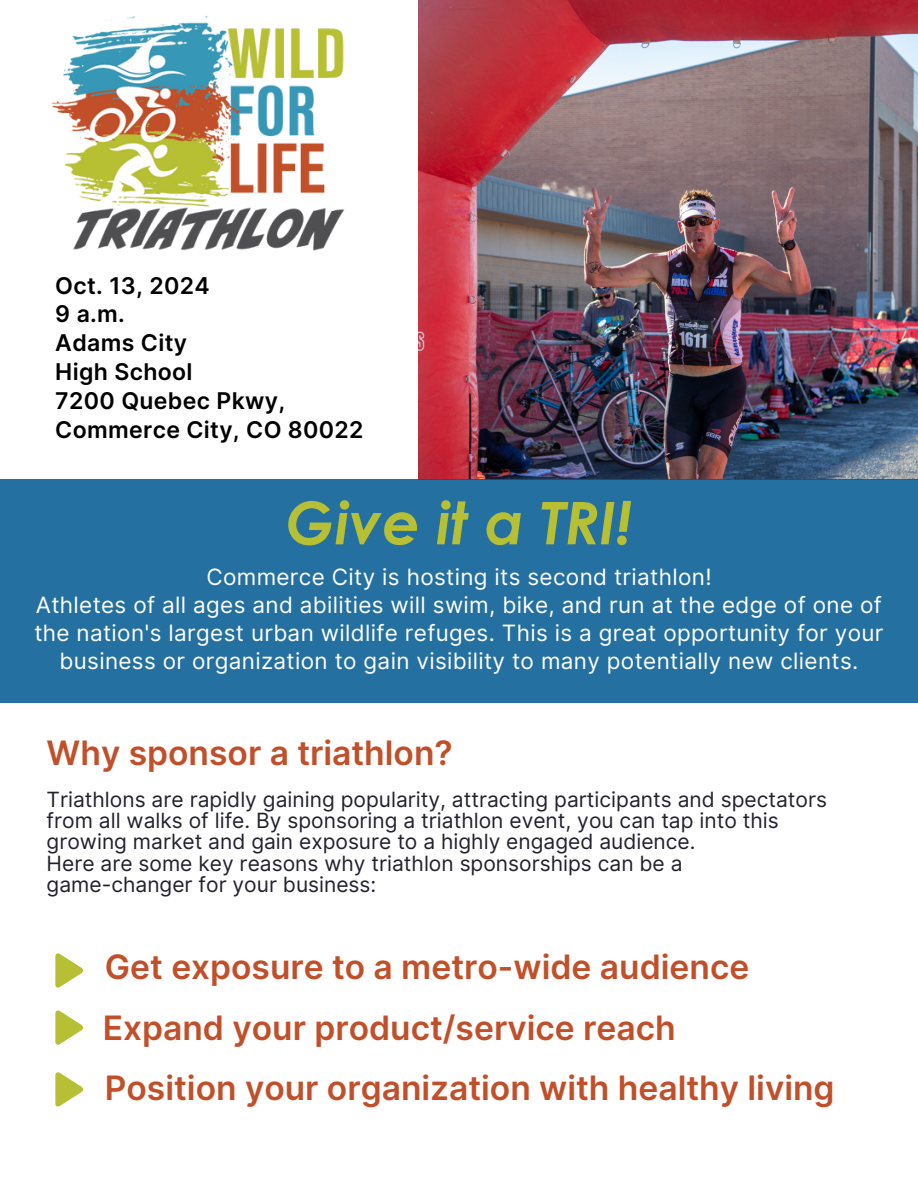
<style>
.page{position:relative;width:918px;height:1188px;background:#fff}
.page>*{position:absolute;margin:0;border:0;box-sizing:border-box;transform-origin:0 0}
.t1{font:italic 700 58.95px "Century Gothic";color:#b7bf34}
.t2{font:600 33.6px "Inter";color:#c1502a}
.t3{font:600 23.1px/28.8px "Inter";letter-spacing:.015em;color:#000}
.t4{font:22.5px/28.2px "Inter";letter-spacing:.015em;color:#fff;text-align:center}
.t5{font:21px/21.3px "Inter";color:#23212c}
</style>
<div class="page">
<img style="left:419px;top:0;width:499px;height:479px">
<div style="left:0;top:479px;width:918px;height:224px;background:#2470a0"></div>
<svg style="left:55px;top:953px;width:28px;height:35px"></svg>
<svg style="left:55px;top:1072px;width:28px;height:35px"></svg>
<svg style="left:55px;top:1010px;width:28px;height:35px"></svg>
<img style="left:52px;top:15px;width:293px;height:236px">
<p class="t3" style="left:55px;top:271px;width:310px">Oct. 13, 2024<br>9 a.m.<br>Adams City<br>High School<br>7200 Quebec Pkwy,<br>Commerce City, CO 80022</p>
<h3 class="t1" style="left:286px;top:485px;width:348px">Give it a TRI!</h3>
<h2 class="t4" style="left:206px;top:562px;width:507px">Commerce City is hosting its second triathlon!</h2>
<p class="t4" style="left:34px;top:590px;width:851px">Athletes of all ages and abilities will swim, bike, and run at the edge of one of the nation's largest urban wildlife refuges. This is a great opportunity for your business or organization to gain visibility to many potentially new clients.</p>
<p class="t2" style="left:47px;top:732px;width:408px">Why sponsor a triathlon?</p>
<h1 class="t5" style="left:47px;top:788px;width:782px">Triathlons are rapidly gaining popularity, attracting participants and spectators from all walks of life. By sponsoring a triathlon event, you can tap into this growing market and gain exposure to a highly engaged audience.</h1>
<p class="t5" style="left:47px;top:853px;width:637px">Here are some key reasons why triathlon sponsorships can be a</p>
<p class="t5" style="left:47px;top:874px;width:331px">game-changer for your business:</p>
<p class="t2" style="left:105px;top:946px;width:646px">Get exposure to a metro-wide audience</p>
<p class="t2" style="left:103px;top:1007px;width:574px">Expand your product/service reach</p>
<p class="t2" style="left:105px;top:1068px;width:731px">Position your organization with healthy living</p>
</div>
